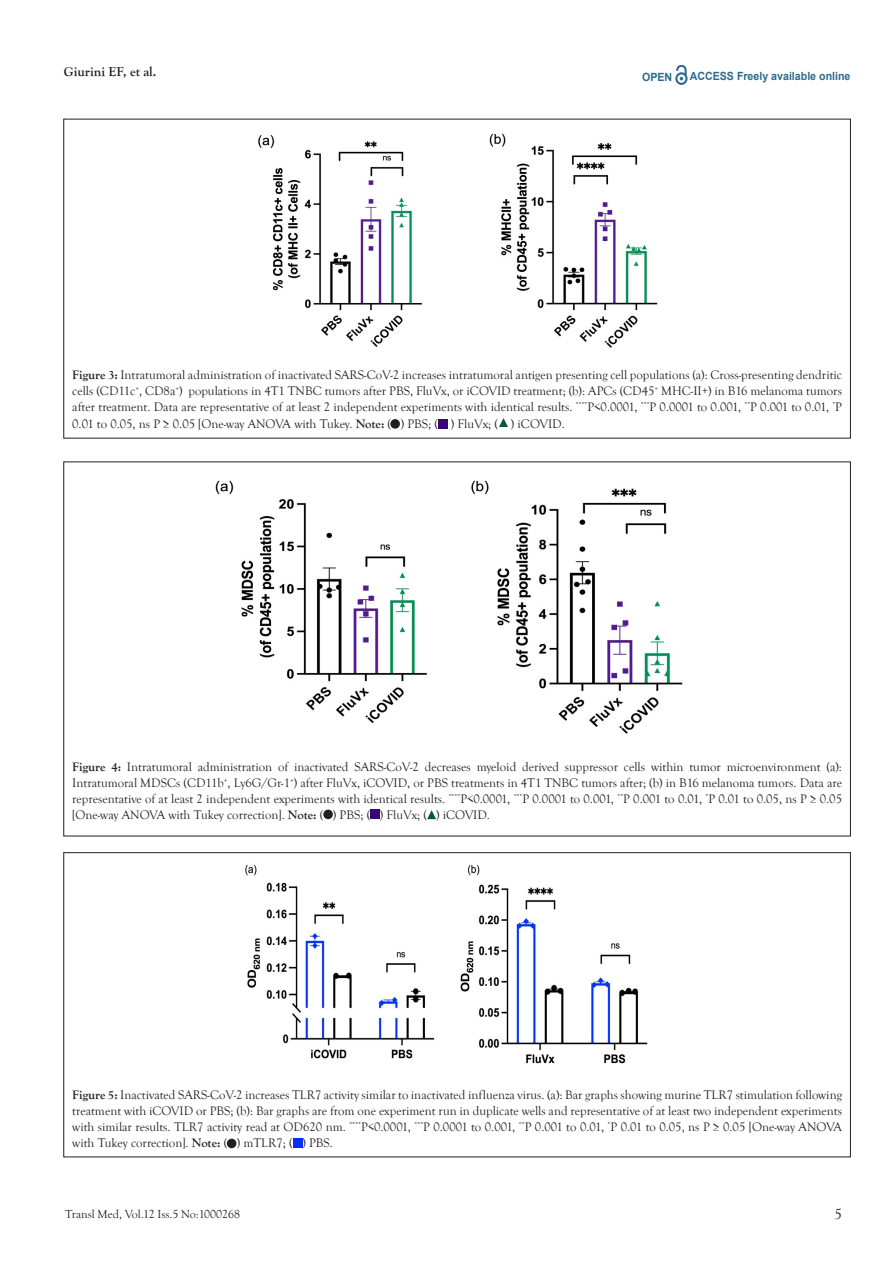
<style>
.page{position:relative;width:893px;height:1263px;background:#fff}
.page>*{position:absolute;margin:0;border:0;box-sizing:border-box;transform-origin:0 0}
.t1{font:15px "Goudy Old Style T";color:#231f20}
.t2{font:700 13.5px "Goudy Old Style T";color:#231f20}
.t3{font:12.75px/16.2px "Goudy Old Style T";color:#231f20;text-align:justify}
.t4{font:12px "Goudy Old Style T";color:#231f20}
.t5{font:700 11.25px "Arial";color:#2d6a8e;scale:.94 1}
.s1{font-weight:700}
</style>
<div class="page">
<svg style="left:675px;top:65px;width:12px;height:20px"></svg>
<img style="left:258px;top:133px;width:400px;height:215px">
<div style="left:390px;top:419px;width:10px;height:10px;background:#231f20;border-radius:50%"></div>
<div style="left:439px;top:419px;width:9px;height:10px;background:#3b0772"></div>
<svg style="left:499px;top:418px;width:9px;height:9px"></svg>
<img style="left:215px;top:480px;width:468px;height:254px">
<div style="left:323px;top:809px;width:10px;height:10px;background:#231f20;border-radius:50%"></div>
<div style="left:370px;top:809px;width:10px;height:10px;background:#3b0772"></div>
<svg style="left:427px;top:810px;width:9px;height:9px"></svg>
<img style="left:245px;top:864px;width:403px;height:200px">
<div style="left:227px;top:1139px;width:9px;height:9px;background:#231f20;border-radius:50%"></div>
<div style="left:293px;top:1139px;width:10px;height:9px;background:#0030fc"></div>
<div style="left:380px;top:873px;width:72px;height:42px;background:#fff"></div>
<div style="left:597px;top:877px;width:72px;height:43px;background:#fff"></div>
<p class="t2" style="left:64px;top:64px;width:94px">Giurini EF, et al.</p>
<p class="t5" style="left:642px;top:70px;width:34px">OPEN</p>
<p class="t5" style="left:690px;top:69px;width:172px">ACCESS Freely available online</p>
<p class="t3" style="left:72px;top:367px;width:771px"><span class="s1">Figure 3:</span> Intratumoral administration of inactivated SARS-CoV-2 increases intratumoral antigen presenting cell populations (a): Cross-presenting dendritic cells (CD11c<sup>+</sup>, CD8a<sup>+</sup>) populations in 4T1 TNBC tumors after PBS, FluVx, or iCOVID treatment; (b): APCs (CD45<sup>+</sup> MHC-II+) in B16 melanoma tumors after treatment. Data are representative of at least 2 independent experiments with identical results. <sup>****</sup>P&lt;0.0001, <sup>***</sup>P 0.0001 to 0.001, <sup>**</sup>P 0.001 to 0.01, <sup>*</sup>P 0.01 to 0.05, ns P ≥ 0.05 [One-way ANOVA with Tukey. <span class="s1">Note:</span> ( ) PBS; ( ) FluVx; ( ) iCOVID.</p>
<p class="t3" style="left:72px;top:758px;width:771px"><span class="s1">Figure 4:</span> Intratumoral administration of inactivated SARS-CoV-2 decreases myeloid derived suppressor cells within tumor microenvironment (a):<br>Intratumoral MDSCs (CD11b<sup>+</sup>, Ly6G/Gr-1<sup>+</sup>) after FluVx, iCOVID, or PBS treatments in 4T1 TNBC tumors after; (b) in B16 melanoma tumors. Data are representative of at least 2 independent experiments with identical results. <sup>****</sup>P&lt;0.0001, <sup>***</sup>P 0.0001 to 0.001, <sup>**</sup>P 0.001 to 0.01, <sup>*</sup>P 0.01 to 0.05, ns P ≥ 0.05 [One-way ANOVA with Tukey correction]. <span class="s1">Note:</span> ( ) PBS; ( ) FluVx; ( ) iCOVID.</p>
<p class="t3" style="left:72px;top:1086px;width:771px"><span class="s1">Figure 5:</span> Inactivated SARS-CoV-2 increases TLR7 activity similar to inactivated influenza virus. (a): Bar graphs showing murine TLR7 stimulation following treatment with iCOVID or PBS; (b): Bar graphs are from one experiment run in duplicate wells and representative of at least two independent experiments with similar results. TLR7 activity read at OD620 nm. <sup>****</sup>P&lt;0.0001, <sup>***</sup>P 0.0001 to 0.001, <sup>**</sup>P 0.001 to 0.01, <sup>*</sup>P 0.01 to 0.05, ns P ≥ 0.05 [One-way ANOVA with Tukey correction]. <span class="s1">Note:</span> ( ) mTLR7; ( ) PBS.</p>
<p class="t4" style="left:65px;top:1207px;width:176px">Transl Med, Vol.12 Iss.5 No:1000268</p>
<p class="t1" style="left:834px;top:1206px;width:9px">5</p>
</div>
